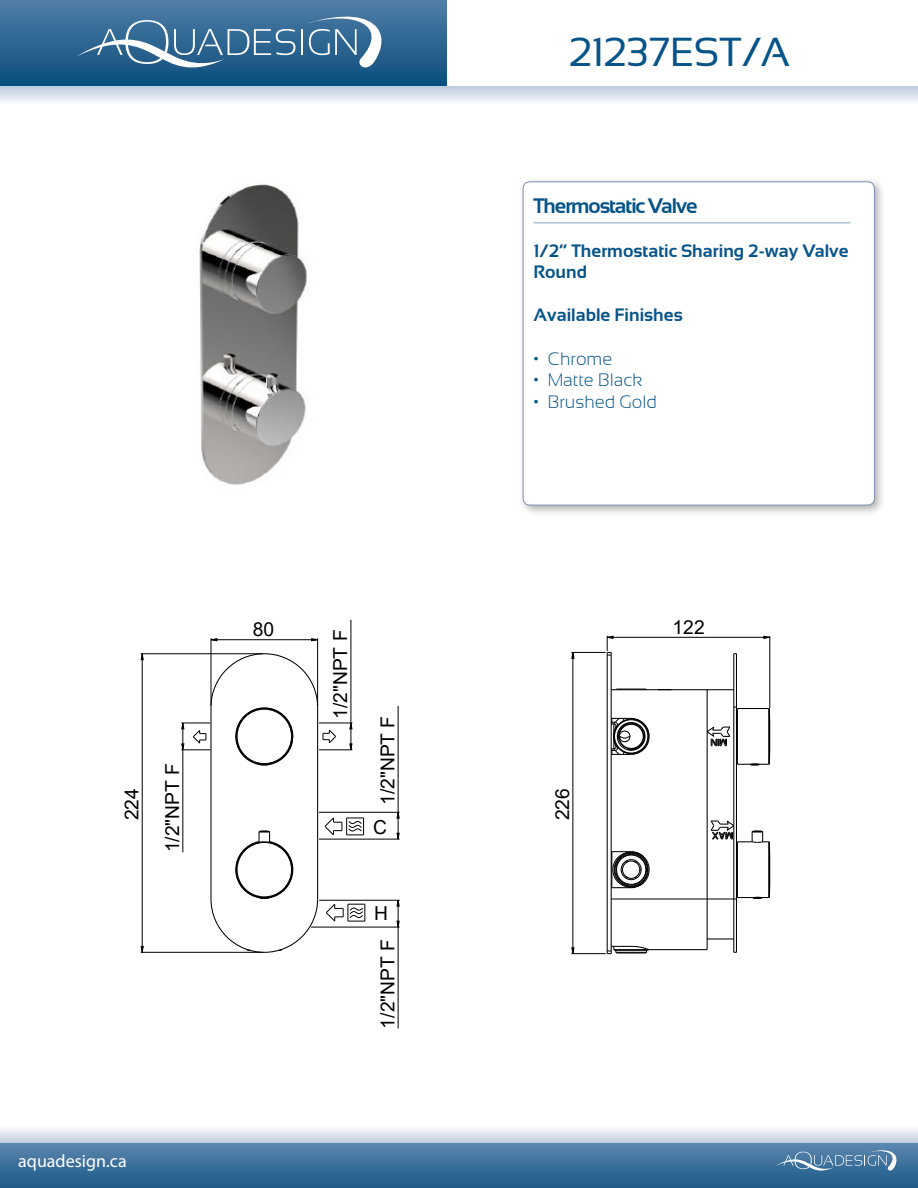
<style>
.page{position:relative;width:918px;height:1188px;background:#fff}
.page>*{position:absolute;margin:0;border:0;box-sizing:border-box;transform-origin:0 0}
.t1{font:40.5px "Sansation";letter-spacing:-.01em;color:#075489}
.t2{font:700 21px "Sansation";letter-spacing:-.05em;color:#075489}
.t3{font:19.2px "Arial";color:#000}
.t4{font:700 18px/21.6px "Sansation";color:#075489}
.t5{font:300 18px "Sansation";color:#075489}
.t6{font:18px "Myriad Pro";color:#fff}
</style>
<div class="page">
<div style="left:0;top:0;width:447px;height:87px;background:linear-gradient(to bottom,#517ea7,#094d7c)"></div>
<div style="left:0;top:1143px;width:918px;height:45px;background:linear-gradient(to bottom,#5b86ae,#1d5986)"></div>
<svg style="left:775px;top:1150px;width:122px;height:21px;background:#618aae"></svg>
<svg style="left:0;top:87px;width:918px;height:15px;background:#d9e0eb"></svg>
<svg style="left:0;top:1128px;width:918px;height:15px;background:#d9e1eb"></svg>
<hr style="left:301px;top:29px;width:2px;height:26px;background:#fff">
<svg style="left:302px;top:9px;width:89px;height:64px;background:#507ea3"></svg>
<svg style="left:76px;top:8px;width:219px;height:83px;background:#46789e"></svg>
<div style="left:518px;top:176px;width:368px;height:341px;background:#231f20;opacity:.36"></div>
<div style="left:523px;top:182px;width:351px;height:323px;background:#fff;border-radius:7px"></div>
<div style="left:523px;top:181px;width:352px;height:324px;border:1px solid #7f8fb4;border-radius:7px"></div>
<hr style="left:534px;top:222px;width:316px;height:1px;background:#075489">
<img style="left:199px;top:184px;width:108px;height:301px">
<hr style="left:707px;top:938px;width:27px;height:2px;background:#000">
<hr style="left:611px;top:899px;width:123px;height:1px;background:#000">
<hr style="left:607px;top:652px;width:1px;height:302px;background:#000">
<hr style="left:611px;top:652px;width:1px;height:302px;background:#000">
<hr style="left:707px;top:690px;width:1px;height:260px;background:#000">
<hr style="left:611px;top:689px;width:123px;height:1px;background:#000">
<svg style="left:614px;top:688px;width:34px;height:3px"></svg>
<hr style="left:649px;top:949px;width:58px;height:1px;background:#000">
<svg style="left:611px;top:851px;width:39px;height:38px"></svg>
<svg style="left:610px;top:717px;width:40px;height:38px"></svg>
<svg style="left:607px;top:945px;width:43px;height:9px"></svg>
<hr style="left:210px;top:707px;width:2px;height:192px;background:#000">
<hr style="left:317px;top:707px;width:1px;height:192px;background:#000">
<hr style="left:733px;top:654px;width:1px;height:298px;background:#000">
<hr style="left:736px;top:654px;width:1px;height:298px;background:#000">
<svg style="left:657px;top:689px;width:15px;height:2px"></svg>
<svg style="left:210px;top:817px;width:156px;height:136px"></svg>
<div style="left:617px;top:722px;width:29px;height:29px;border:1px solid #000;border-radius:50%"></div>
<div style="left:618px;top:723px;width:26px;height:26px;border:1px solid #000;border-radius:50%"></div>
<div style="left:619px;top:724px;width:25px;height:25px;border:1px solid #000;border-radius:50%"></div>
<svg style="left:706px;top:707px;width:64px;height:59px"></svg>
<svg style="left:710px;top:820px;width:60px;height:80px"></svg>
<svg style="left:210px;top:638px;width:8px;height:4px"></svg>
<svg style="left:311px;top:638px;width:6px;height:4px"></svg>
<svg style="left:140px;top:653px;width:4px;height:7px"></svg>
<svg style="left:140px;top:946px;width:4px;height:7px"></svg>
<svg style="left:763px;top:636px;width:7px;height:3px"></svg>
<svg style="left:571px;top:653px;width:4px;height:6px"></svg>
<svg style="left:571px;top:947px;width:4px;height:6px"></svg>
<svg style="left:396px;top:813px;width:4px;height:6px"></svg>
<svg style="left:396px;top:832px;width:4px;height:7px"></svg>
<svg style="left:396px;top:901px;width:4px;height:6px"></svg>
<svg style="left:396px;top:920px;width:4px;height:7px"></svg>
<svg style="left:349px;top:722px;width:4px;height:8px"></svg>
<svg style="left:349px;top:743px;width:4px;height:8px"></svg>
<hr style="left:141px;top:952px;width:122px;height:1px;background:#000">
<hr style="left:142px;top:654px;width:1px;height:298px;background:#000">
<hr style="left:311px;top:927px;width:89px;height:1px;background:#000">
<hr style="left:319px;top:900px;width:81px;height:1px;background:#000">
<hr style="left:183px;top:723px;width:1px;height:129px;background:#000">
<hr style="left:211px;top:638px;width:1px;height:68px;background:#000">
<hr style="left:319px;top:839px;width:81px;height:1px;background:#000">
<hr style="left:319px;top:812px;width:81px;height:1px;background:#000">
<hr style="left:317px;top:638px;width:1px;height:68px;background:#000">
<hr style="left:319px;top:750px;width:33px;height:1px;background:#000">
<hr style="left:351px;top:620px;width:1px;height:130px;background:#000">
<svg style="left:181px;top:653px;width:155px;height:113px"></svg>
<hr style="left:319px;top:723px;width:33px;height:1px;background:#000">
<hr style="left:398px;top:900px;width:1px;height:129px;background:#000">
<hr style="left:398px;top:706px;width:1px;height:133px;background:#000">
<hr style="left:141px;top:654px;width:122px;height:1px;background:#000">
<hr style="left:211px;top:639px;width:107px;height:1px;background:#000">
<hr style="left:571px;top:953px;width:35px;height:1px;background:#000">
<hr style="left:573px;top:652px;width:1px;height:302px;background:#000">
<svg style="left:606px;top:636px;width:8px;height:20px"></svg>
<hr style="left:770px;top:636px;width:1px;height:72px;background:#000">
<hr style="left:571px;top:652px;width:35px;height:1px;background:#000">
<hr style="left:607px;top:637px;width:163px;height:1px;background:#000">
<p class="t3" style="left:119px;top:820px;width:34px;rotate:-90deg">224</p>
<p class="t3" style="left:159px;top:852px;width:91px;rotate:-90deg">1/2"NPT F</p>
<p class="t6" style="left:18px;top:1150px;width:110px">aquadesign.ca</p>
<p class="t3" style="left:253px;top:616px;width:23px">80</p>
<p class="t3" style="left:327px;top:719px;width:91px;rotate:-90deg">1/2"NPT F</p>
<p class="t3" style="left:374px;top:805px;width:91px;rotate:-90deg">1/2"NPT F</p>
<p class="t3" style="left:373px;top:814px;width:15px">C</p>
<p class="t3" style="left:374px;top:900px;width:15px">H</p>
<p class="t3" style="left:374px;top:1029px;width:91px;rotate:-90deg">1/2"NPT F</p>
<p class="t1" style="left:570px;top:29px;width:222px">21237EST/A</p>
<p class="t2" style="left:534px;top:194px;width:166px">Thermostatic Valve</p>
<p class="t4" style="left:534px;top:240px;width:317px">1/2” Thermostatic Sharing 2-way Valve<br>Round</p>
<p class="t4" style="left:534px;top:304px;width:151px">Available Finishes</p>
<p class="t5" style="left:534px;top:348px;width:80px">• Chrome</p>
<p class="t5" style="left:534px;top:370px;width:110px">• Matte Black</p>
<p class="t5" style="left:534px;top:392px;width:125px">• Brushed Gold</p>
<p class="t3" style="left:549px;top:820px;width:34px;rotate:-90deg">226</p>
<p class="t3" style="left:673px;top:614px;width:34px">122</p>
</div>
